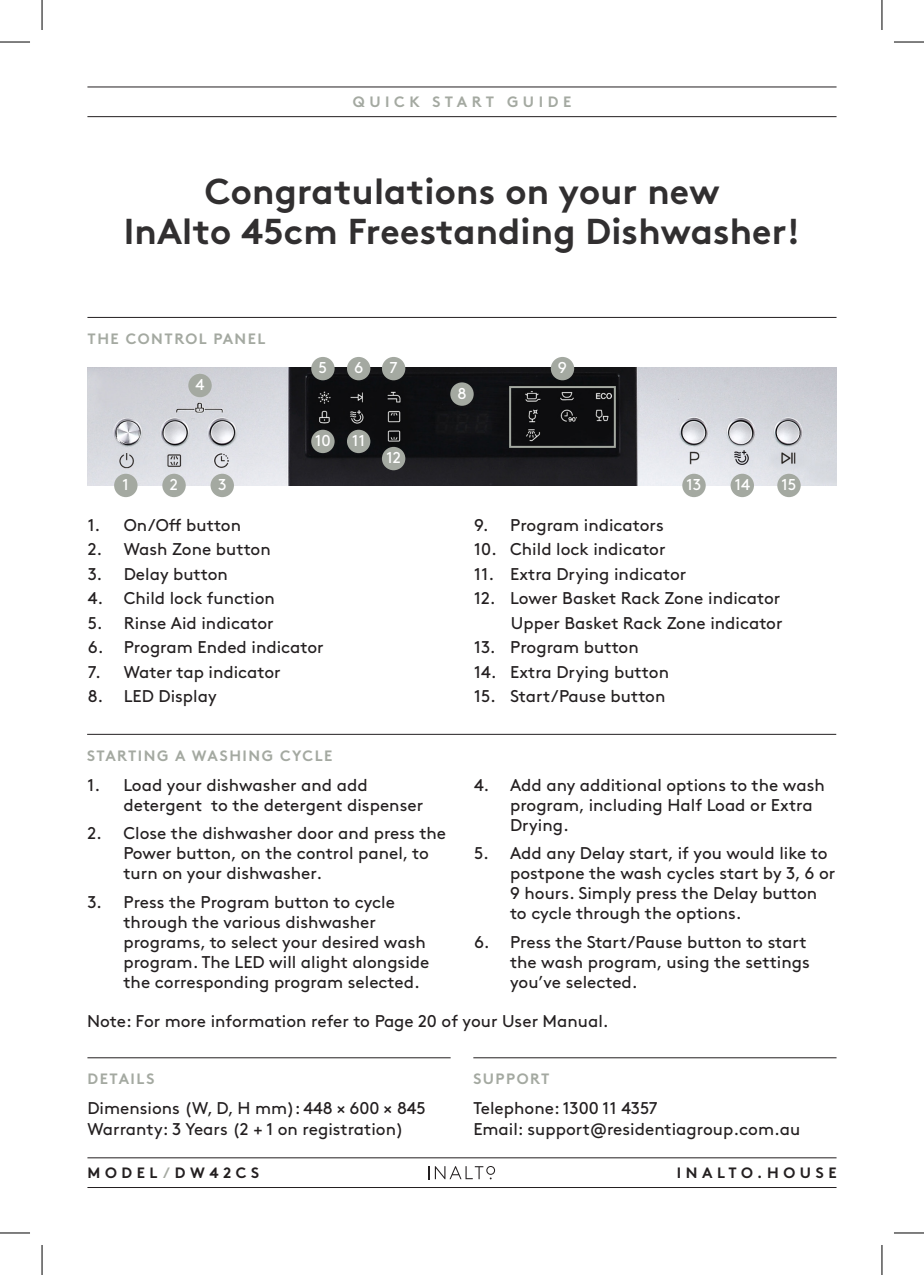
<style>
.page{position:relative;width:924px;height:1275px;background:#fff}
.page>*{position:absolute;margin:0;border:0;box-sizing:border-box;transform-origin:0 0}
.t1{font:700 36px/40px "Brown";letter-spacing:.005em;color:#312f30;text-align:center}
.Paragraph_bullets{font:17px/20px "Brown";color:#231f20}
.t2{font:15.8px "Brown";color:#fff}
.subheadings{font:700 15px "Brown";letter-spacing:.1em;color:#a4a9a1}
.t3{font:700 15px "Brown";letter-spacing:.305em;color:#231f20}
.subheadings-2{font:700 15px "Brown";letter-spacing:.305em;color:#a4a9a1}
.s1{color:#a4a9a1}
</style>
<div class="page">
<hr style="left:87px;top:1157px;width:749px;height:1px;background:#231f20">
<hr style="left:87px;top:1187px;width:749px;height:1px;background:#231f20">
<hr style="left:87px;top:87px;width:749px;height:1px;background:#231f20">
<hr style="left:87px;top:116px;width:749px;height:1px;background:#231f20">
<svg style="left:428px;top:1166px;width:67px;height:13px"></svg>
<hr style="left:473px;top:1057px;width:363px;height:1px;background:#231f20">
<hr style="left:87px;top:1057px;width:363px;height:1px;background:#231f20">
<img style="left:88px;top:367px;width:747px;height:118px">
<div style="left:114px;top:474px;width:23px;height:23px;background:#a4a9a1;border-radius:50%"></div>
<div style="left:162px;top:474px;width:24px;height:23px;background:#a4a9a1;border-radius:50%"></div>
<div style="left:210px;top:474px;width:24px;height:23px;background:#a4a9a1;border-radius:50%"></div>
<div style="left:188px;top:374px;width:24px;height:23px;background:#a4a9a1;border-radius:50%"></div>
<div style="left:311px;top:357px;width:23px;height:23px;background:#a4a9a1;border-radius:50%"></div>
<div style="left:777px;top:474px;width:23px;height:23px;background:#a4a9a1;border-radius:50%"></div>
<div style="left:347px;top:357px;width:23px;height:23px;background:#a4a9a1;border-radius:50%"></div>
<div style="left:382px;top:357px;width:23px;height:23px;background:#a4a9a1;border-radius:50%"></div>
<div style="left:450px;top:382px;width:23px;height:24px;background:#a4a9a1;border-radius:50%"></div>
<div style="left:550px;top:357px;width:24px;height:23px;background:#a4a9a1;border-radius:50%"></div>
<div style="left:311px;top:430px;width:23px;height:23px;background:#a4a9a1;border-radius:50%"></div>
<div style="left:347px;top:430px;width:23px;height:23px;background:#a4a9a1;border-radius:50%"></div>
<div style="left:382px;top:447px;width:23px;height:23px;background:#a4a9a1;border-radius:50%"></div>
<div style="left:682px;top:474px;width:23px;height:23px;background:#a4a9a1;border-radius:50%"></div>
<div style="left:730px;top:474px;width:23px;height:23px;background:#a4a9a1;border-radius:50%"></div>
<div style="left:509px;top:386px;width:106px;height:62px;border:2px solid #a4a9a1"></div>
<hr style="left:87px;top:317px;width:749px;height:1px;background:#231f20">
<hr style="left:87px;top:734px;width:748px;height:1px;background:#231f20">
<hr style="left:0;top:42px;width:30px;height:1px;background:#000">
<hr style="left:893px;top:42px;width:30px;height:1px;background:#000">
<hr style="left:0;top:1232px;width:30px;height:1px;background:#000">
<hr style="left:893px;top:1232px;width:30px;height:1px;background:#000">
<hr style="left:42px;top:0;width:1px;height:30px;background:#000">
<hr style="left:42px;top:1245px;width:1px;height:30px;background:#000">
<hr style="left:881px;top:0;width:1px;height:30px;background:#000">
<hr style="left:881px;top:1245px;width:1px;height:30px;background:#000">
<p class="subheadings-2" style="left:352px;top:89px;width:220px">QUICK START GUIDE</p>
<p class="t1" style="left:124px;top:168px;width:677px">Congratulations on your new<br>InAlto 45cm Freestanding Dishwasher!</p>
<p class="subheadings" style="left:87px;top:326px;width:179px">THE CONTROL PANEL</p>
<p class="t2" style="left:195px;top:372px;width:10px">4</p>
<p class="t2" style="left:123px;top:472px;width:8px">1</p>
<p class="t2" style="left:170px;top:472px;width:10px">2</p>
<p class="t2" style="left:218px;top:472px;width:10px">3</p>
<p class="t2" style="left:318px;top:356px;width:10px">5</p>
<p class="t2" style="left:354px;top:356px;width:11px">6</p>
<p class="t2" style="left:389px;top:356px;width:10px">7</p>
<p class="t2" style="left:315px;top:428px;width:17px">10</p>
<p class="t2" style="left:352px;top:428px;width:15px">11</p>
<p class="t2" style="left:386px;top:445px;width:16px">12</p>
<p class="Paragraph_bullets" style="left:88px;top:513px;width:155px">1. On/Off button</p>
<p class="Paragraph_bullets" style="left:88px;top:538px;width:184px">2. Wash Zone button</p>
<p class="Paragraph_bullets" style="left:88px;top:562px;width:142px">3. Delay button</p>
<p class="Paragraph_bullets" style="left:88px;top:587px;width:188px">4. Child lock function</p>
<p class="Paragraph_bullets" style="left:88px;top:611px;width:187px">5. Rinse Aid indicator</p>
<p class="Paragraph_bullets" style="left:88px;top:636px;width:237px">6. Program Ended indicator</p>
<p class="Paragraph_bullets" style="left:88px;top:660px;width:194px">7. Water tap indicator</p>
<p class="Paragraph_bullets" style="left:88px;top:685px;width:130px">8. LED Display</p>
<p class="t2" style="left:457px;top:381px;width:11px">8</p>
<p class="t2" style="left:557px;top:356px;width:11px">9</p>
<p class="t2" style="left:686px;top:472px;width:16px">13</p>
<p class="t2" style="left:734px;top:472px;width:17px">14</p>
<p class="t2" style="left:781px;top:472px;width:17px">15</p>
<p class="Paragraph_bullets" style="left:474px;top:513px;width:191px">9. Program indicators</p>
<p class="Paragraph_bullets" style="left:474px;top:538px;width:193px">10. Child lock indicator</p>
<p class="Paragraph_bullets" style="left:474px;top:562px;width:214px">11. Extra Drying indicator</p>
<p class="Paragraph_bullets" style="left:474px;top:587px;width:307px">12. Lower Basket Rack Zone indicator</p>
<p class="Paragraph_bullets" style="left:510px;top:611px;width:273px">Upper Basket Rack Zone indicator</p>
<p class="Paragraph_bullets" style="left:474px;top:636px;width:166px">13. Program button</p>
<p class="Paragraph_bullets" style="left:474px;top:660px;width:196px">14. Extra Drying button</p>
<p class="Paragraph_bullets" style="left:474px;top:685px;width:193px">15. Start/Pause button</p>
<p class="subheadings" style="left:87px;top:743px;width:247px">STARTING A WASHING CYCLE</p>
<p class="Paragraph_bullets" style="left:123px;top:773px;width:301px;text-indent:-36px">1. Load your dishwasher and add detergent to the detergent dispenser</p>
<p class="Paragraph_bullets" style="left:123px;top:822px;width:324px;text-indent:-36px">2. Close the dishwasher door and press the<br>Power button, on the control panel, to turn on your dishwasher.</p>
<p class="Paragraph_bullets" style="left:123px;top:890px;width:307px;text-indent:-36px">3. Press the Program button to cycle through the various dishwasher programs, to select your desired wash program. The LED will alight alongside the corresponding program selected.</p>
<p class="Paragraph_bullets" style="left:510px;top:773px;width:316px;text-indent:-36px">4. Add any additional options to the wash program, including Half Load or Extra<br>Drying.</p>
<p class="Paragraph_bullets" style="left:510px;top:842px;width:327px;text-indent:-36px">5. Add any Delay start, if you would like to postpone the wash cycles start by 3, 6 or 9 hours. Simply press the Delay button to cycle through the options.</p>
<p class="Paragraph_bullets" style="left:510px;top:930px;width:301px;text-indent:-36px">6. Press the Start/Pause button to start the wash program, using the settings you’ve selected.</p>
<p class="Paragraph_bullets" style="left:87px;top:1010px;width:523px">Note: For more information refer to Page 20 of your User Manual.</p>
<p class="subheadings" style="left:87px;top:1066px;width:69px">DETAILS</p>
<p class="Paragraph_bullets" style="left:87px;top:1095px;width:340px;line-height:21px">Dimensions (W, D, H mm): 448 × 600 × 845<br>Warranty: 3 Years (2 + 1 on registration)</p>
<p class="subheadings" style="left:473px;top:1066px;width:77px">SUPPORT</p>
<p class="Paragraph_bullets" style="left:473px;top:1095px;width:328px;line-height:21px">Telephone: 1300 11 4357<br>Email: support@residentiagroup.com.au</p>
<p class="t3" style="left:87px;top:1160px;width:173px">MODEL<span class="s1">/</span>DW42CS</p>
<p class="t3" style="left:676px;top:1160px;width:161px">INALTO.HOUSE</p>
</div>
